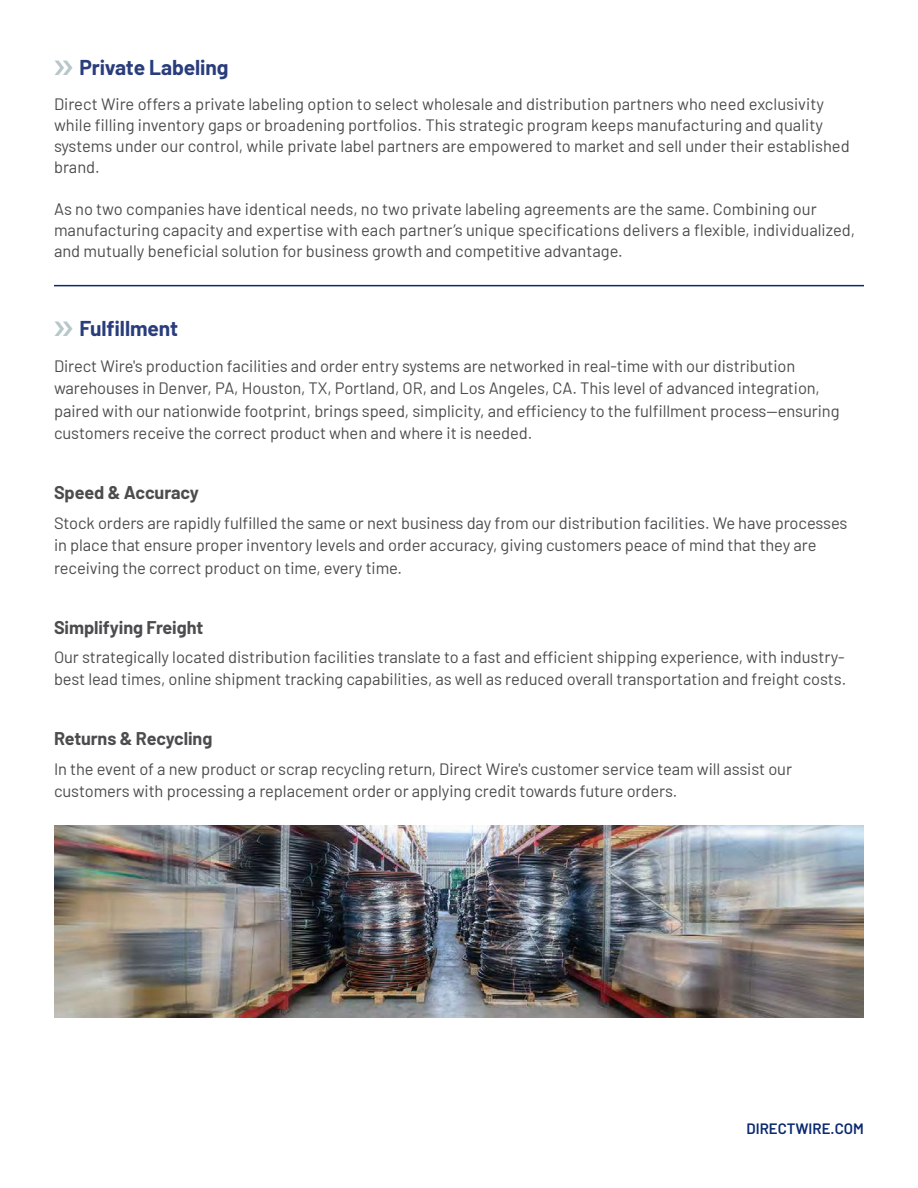
<style>
.page{position:relative;width:918px;height:1188px;background:#fff}
.page>*{position:absolute;margin:0;border:0;box-sizing:border-box;transform-origin:0 0}
.t1{font:700 21px "Barlow";letter-spacing:-.005em;color:#293d7c}
.t2{font:700 18px "Barlow";letter-spacing:-.005em;color:#4b4c4d}
.t3{font:16.5px/22.5px "Barlow";letter-spacing:-.005em;color:#4b4c4d}
.t4{font:600 15px "Barlow";color:#09286d}
</style>
<div class="page">
<hr style="left:54px;top:285px;width:810px;height:1px;background:#09286d">
<img style="left:54px;top:825px;width:810px;height:192px">
<p class="t1" style="left:79px;top:52px;width:151px">Private Labeling</p>
<p class="t3" style="left:54px;top:92px;width:797px;line-height:21px">Direct Wire offers a private labeling option to select wholesale and distribution partners who need exclusivity while filling inventory gaps or broadening portfolios. This strategic program keeps manufacturing and quality systems under our control, while private label partners are empowered to market and sell under their established brand.</p>
<p class="t3" style="left:54px;top:197px;width:803px;line-height:21px">As no two companies have identical needs, no two private labeling agreements are the same. Combining our manufacturing capacity and expertise with each partner’s unique specifications delivers a flexible, individualized, and mutually beneficial solution for business growth and competitive advantage.</p>
<p class="t1" style="left:79px;top:313px;width:100px">Fulfillment</p>
<p class="t3" style="left:54px;top:353px;width:787px">Direct Wire's production facilities and order entry systems are networked in real-time with our distribution warehouses in Denver, PA, Houston, TX, Portland, OR, and Los Angeles, CA. This level of advanced integration, paired with our nationwide footprint, brings speed, simplicity, and efficiency to the fulfillment process—ensuring customers receive the correct product when and where it is needed.</p>
<p class="t2" style="left:54px;top:479px;width:146px">Speed &amp; Accuracy</p>
<p class="t3" style="left:54px;top:510px;width:795px">Stock orders are rapidly fulfilled the same or next business day from our distribution facilities. We have processes in place that ensure proper inventory levels and order accuracy, giving customers peace of mind that they are receiving the correct product on time, every time.</p>
<p class="t2" style="left:54px;top:614px;width:151px">Simplifying Freight</p>
<p class="t3" style="left:54px;top:644px;width:794px">Our strategically located distribution facilities translate to a fast and efficient shipping experience, with industry&shy;best lead times, online shipment tracking capabilities, as well as reduced overall transportation and freight costs.</p>
<p class="t2" style="left:54px;top:725px;width:160px">Returns &amp; Recycling</p>
<p class="t3" style="left:54px;top:756px;width:740px">In the event of a new product or scrap recycling return, Direct Wire's customer service team will assist our customers with processing a replacement order or applying credit towards future orders.</p>
<p class="t4" style="left:746px;top:1118px;width:119px">DIRECTWIRE.COM</p>
</div>
